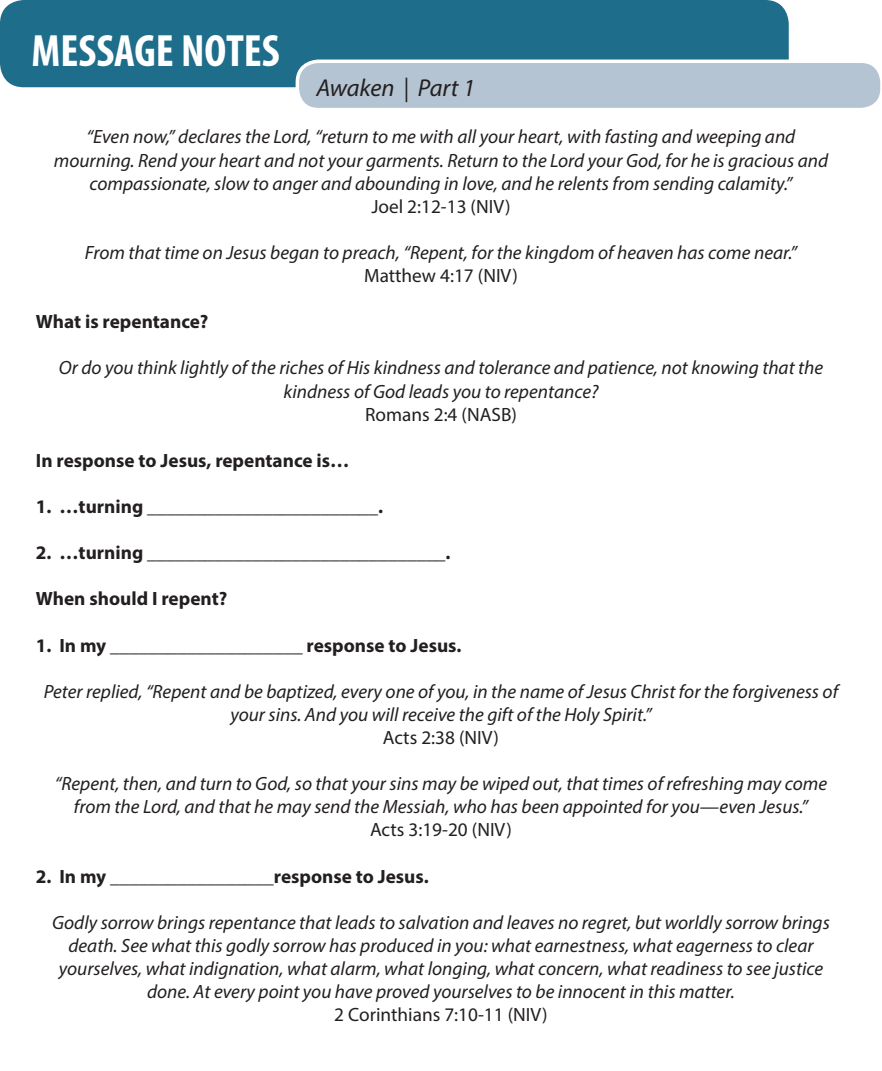
<style>
.page{position:relative;width:882px;height:1071px;background:#fff}
.page>*{position:absolute;margin:0;border:0;box-sizing:border-box;transform-origin:0 0}
.t1{font:700 condensed 45.5px "Myriad Pro";color:#fff}
.t2{font:italic 24.5px "Myriad Pro";letter-spacing:-.005em;color:#231f20}
.t3{font:italic 19.25px/23.1px "Myriad Pro";color:#231f20;text-align:center}
.t4{font:700 19.25px "Myriad Pro";color:#231f20}
.t5{font:19.25px "Myriad Pro";color:#231f20}
</style>
<div class="page">
<div style="left:0;top:0;width:789px;height:87px;background:#1e6d8a;border-radius:24px"></div>
<svg style="left:296px;top:60px;width:585px;height:48px;background:#bac8d5"></svg>
<p class="t1" style="left:32px;top:22px;width:250px">MESSAGE NOTES</p>
<p class="t2" style="left:317px;top:73px;width:160px">Awaken | Part 1</p>
<p class="t3" style="left:54px;top:125px;width:776px">“Even now,” declares the Lord, “return to me with all your heart, with fasting and weeping and mourning. Rend your heart and not your garments. Return to the Lord your God, for he is gracious and compassionate, slow to anger and abounding in love, and he relents from sending calamity.”</p>
<p class="t5" style="left:371px;top:194px;width:141px">Joel 2:12-13 (NIV)</p>
<p class="t3" style="left:85px;top:241px;width:714px">From that time on Jesus began to preach, “Repent, for the kingdom of heaven has come near.”</p>
<p class="t5" style="left:364px;top:264px;width:155px">Matthew 4:17 (NIV)</p>
<p class="t4" style="left:36px;top:309px;width:174px">What is repentance?</p>
<p class="t3" style="left:59px;top:356px;width:766px">Or do you think lightly of the riches of His kindness and tolerance and patience, not knowing that the kindness of God leads you to repentance?</p>
<p class="t5" style="left:365px;top:402px;width:153px">Romans 2:4 (NASB)</p>
<p class="t4" style="left:36px;top:448px;width:315px">In response to Jesus, repentance is…</p>
<p class="t4" style="left:36px;top:494px;width:349px">1. …turning ________________________.</p>
<p class="t4" style="left:36px;top:540px;width:416px">2. …turning _______________________________.</p>
<p class="t4" style="left:36px;top:586px;width:193px">When should I repent?</p>
<p class="t4" style="left:36px;top:633px;width:427px">1. In my ____________________ response to Jesus.</p>
<p class="t3" style="left:44px;top:680px;width:796px">Peter replied, “Repent and be baptized, every one of you, in the name of Jesus Christ for the forgiveness of your sins. And you will receive the gift of the Holy Spirit.”</p>
<p class="t5" style="left:383px;top:726px;width:118px">Acts 2:38 (NIV)</p>
<p class="t3" style="left:55px;top:772px;width:774px">“Repent, then, and turn to God, so that your sins may be wiped out, that times of refreshing may come from the Lord, and that he may send the Messiah, who has been appointed for you—even Jesus.”</p>
<p class="t5" style="left:370px;top:818px;width:143px">Acts 3:19-20 (NIV)</p>
<p class="t4" style="left:36px;top:864px;width:394px">2. In my _________________response to Jesus.</p>
<p class="t3" style="left:52px;top:911px;width:779px">Godly sorrow brings repentance that leads to salvation and leaves no regret, but worldly sorrow brings death. See what this godly sorrow has produced in you: what earnestness, what eagerness to clear yourselves, what indignation, what alarm, what longing, what concern, what readiness to see justice done. At every point you have proved yourselves to be innocent in this matter.</p>
<p class="t5" style="left:334px;top:1003px;width:215px">2 Corinthians 7:10-11 (NIV)</p>
</div>
